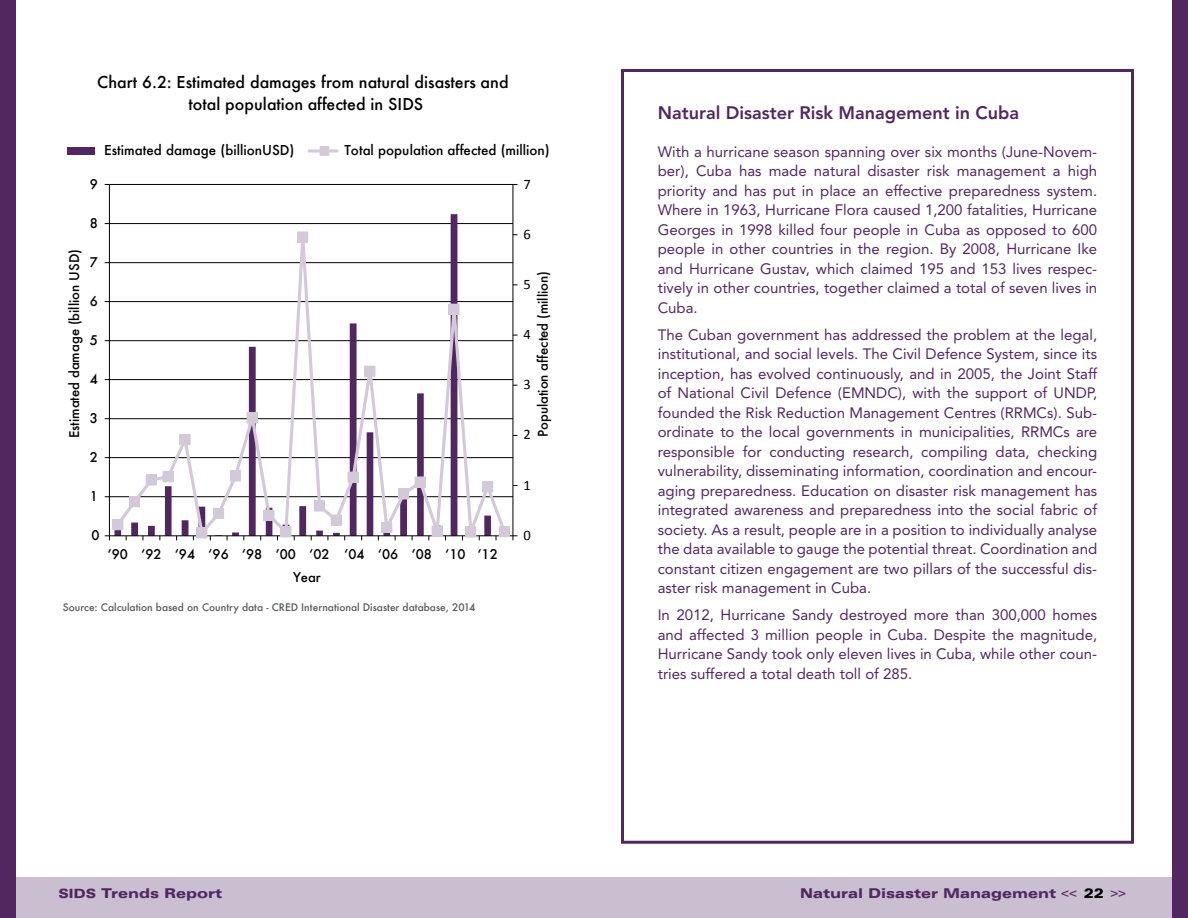
<style>
.page{position:relative;width:1188px;height:918px;background:#fff}
.page>*{position:absolute;margin:0;border:0;box-sizing:border-box;transform-origin:0 0}
.t1{font:800 18px "Avenir LT Std";color:#522761}
.t2{font:500 16.05px/22.8px "Futura";color:#010101;text-align:center}
.t3{font:15px/19.5px "Avenir LT Std";color:#522761;text-align:justify}
.t4{font:14.55px "Calibri";color:#010101}
.t5{font:900 expanded 13.5px "Univers LT Std";color:#522761}
.t6{font:500 13.35px "Futura";color:#010101}
.t7{font:500 13.05px "Futura";color:#010101}
.t8{font:500 10.2px "Futura";color:#58595b}
.s1{font-size:12.75px}
.s2{color:#009bda}
.s3{font-weight:400;font-stretch:normal}
.s4{color:#000}
</style>
<div class="page">
<div style="left:15px;top:878px;width:1159px;height:40px;background:#c9bfd1"></div>
<div style="left:0;top:0;width:16px;height:918px;background:#522761"></div>
<div style="left:1172px;top:0;width:16px;height:918px;background:#522761"></div>
<div style="left:621px;top:69px;width:513px;height:775px;border:3px solid #522761"></div>
<hr style="left:109px;top:184px;width:404px;height:1px;background:#000">
<hr style="left:109px;top:223px;width:404px;height:1px;background:#000">
<hr style="left:109px;top:262px;width:404px;height:1px;background:#000">
<hr style="left:109px;top:301px;width:404px;height:1px;background:#000">
<hr style="left:109px;top:340px;width:404px;height:1px;background:#000">
<hr style="left:109px;top:379px;width:404px;height:1px;background:#000">
<hr style="left:109px;top:418px;width:404px;height:1px;background:#000">
<hr style="left:109px;top:457px;width:404px;height:1px;background:#000">
<hr style="left:109px;top:496px;width:404px;height:1px;background:#000">
<hr style="left:513px;top:184px;width:1px;height:352px;background:#000">
<hr style="left:109px;top:184px;width:1px;height:352px;background:#000">
<hr style="left:109px;top:535px;width:404px;height:1px;background:#000">
<svg style="left:105px;top:535px;width:5px;height:5px"></svg>
<svg style="left:113px;top:214px;width:395px;height:327px"></svg>
<div style="left:113px;top:520px;width:10px;height:10px;background:#d4c9d8"></div>
<div style="left:112px;top:519px;width:11px;height:11px;border:1px solid #d4c9d8"></div>
<div style="left:129px;top:497px;width:11px;height:10px;background:#d4c9d8"></div>
<div style="left:129px;top:496px;width:11px;height:11px;border:1px solid #d4c9d8"></div>
<div style="left:146px;top:475px;width:10px;height:10px;background:#d4c9d8"></div>
<div style="left:146px;top:474px;width:11px;height:12px;border:1px solid #d4c9d8"></div>
<div style="left:163px;top:472px;width:10px;height:10px;background:#d4c9d8"></div>
<div style="left:162px;top:471px;width:12px;height:11px;border:1px solid #d4c9d8"></div>
<div style="left:180px;top:435px;width:10px;height:10px;background:#d4c9d8"></div>
<div style="left:179px;top:434px;width:12px;height:11px;border:1px solid #d4c9d8"></div>
<div style="left:197px;top:528px;width:10px;height:10px;background:#d4c9d8"></div>
<div style="left:196px;top:527px;width:11px;height:11px;border:1px solid #d4c9d8"></div>
<div style="left:213px;top:508px;width:11px;height:11px;background:#d4c9d8"></div>
<div style="left:230px;top:471px;width:10px;height:10px;background:#d4c9d8"></div>
<div style="left:230px;top:470px;width:11px;height:12px;border:1px solid #d4c9d8"></div>
<div style="left:247px;top:413px;width:10px;height:10px;background:#d4c9d8"></div>
<div style="left:247px;top:412px;width:11px;height:11px;border:1px solid #d4c9d8"></div>
<div style="left:264px;top:510px;width:10px;height:10px;background:#d4c9d8"></div>
<div style="left:263px;top:510px;width:12px;height:11px;border:1px solid #d4c9d8"></div>
<div style="left:281px;top:527px;width:10px;height:10px;background:#d4c9d8"></div>
<div style="left:280px;top:526px;width:11px;height:11px;border:1px solid #d4c9d8"></div>
<div style="left:298px;top:232px;width:10px;height:10px;background:#d4c9d8"></div>
<div style="left:297px;top:231px;width:11px;height:12px;border:1px solid #d4c9d8"></div>
<div style="left:314px;top:501px;width:10px;height:10px;background:#d4c9d8"></div>
<div style="left:314px;top:500px;width:11px;height:12px;border:1px solid #d4c9d8"></div>
<div style="left:331px;top:515px;width:10px;height:10px;background:#d4c9d8"></div>
<div style="left:331px;top:515px;width:11px;height:11px;border:1px solid #d4c9d8"></div>
<div style="left:348px;top:472px;width:10px;height:10px;background:#d4c9d8"></div>
<div style="left:347px;top:472px;width:12px;height:11px;border:1px solid #d4c9d8"></div>
<div style="left:365px;top:366px;width:10px;height:10px;background:#d4c9d8"></div>
<div style="left:364px;top:366px;width:11px;height:11px;border:1px solid #d4c9d8"></div>
<div style="left:382px;top:522px;width:10px;height:10px;background:#d4c9d8"></div>
<div style="left:381px;top:522px;width:11px;height:11px;border:1px solid #d4c9d8"></div>
<div style="left:398px;top:489px;width:11px;height:10px;background:#d4c9d8"></div>
<div style="left:398px;top:488px;width:11px;height:12px;border:1px solid #d4c9d8"></div>
<div style="left:415px;top:477px;width:10px;height:10px;background:#d4c9d8"></div>
<div style="left:415px;top:476px;width:11px;height:12px;border:1px solid #d4c9d8"></div>
<div style="left:432px;top:526px;width:10px;height:10px;background:#d4c9d8"></div>
<div style="left:432px;top:526px;width:11px;height:11px;border:1px solid #d4c9d8"></div>
<div style="left:449px;top:304px;width:10px;height:10px;background:#d4c9d8"></div>
<div style="left:448px;top:304px;width:12px;height:11px;border:1px solid #d4c9d8"></div>
<div style="left:466px;top:527px;width:10px;height:10px;background:#d4c9d8"></div>
<div style="left:465px;top:526px;width:11px;height:12px;border:1px solid #d4c9d8"></div>
<div style="left:483px;top:482px;width:10px;height:10px;background:#d4c9d8"></div>
<div style="left:482px;top:481px;width:11px;height:11px;border:1px solid #d4c9d8"></div>
<div style="left:499px;top:527px;width:10px;height:10px;background:#d4c9d8"></div>
<div style="left:499px;top:526px;width:11px;height:11px;border:1px solid #d4c9d8"></div>
<div style="left:67px;top:147px;width:28px;height:8px;background:#522761"></div>
<svg style="left:309px;top:149px;width:28px;height:4px"></svg>
<div style="left:320px;top:147px;width:9px;height:8px;background:#d4c9d8"></div>
<div style="left:320px;top:146px;width:9px;height:10px;border:1px solid #d4c9d8"></div>
<p class="t2" style="left:97px;top:70px;width:413px">Chart 6.2: Estimated damages from natural disasters and total population affected in SIDS</p>
<p class="t6" style="left:104px;top:141px;width:192px">Estimated damage (billionUSD)</p>
<p class="t6" style="left:344px;top:141px;width:207px">Total population affected (million)</p>
<p class="t7" style="left:90px;top:175px;width:10px">9</p>
<p class="t7" style="left:90px;top:214px;width:10px">8</p>
<p class="t7" style="left:65px;top:438px;width:191px;rotate:-90deg">Estimated damage (billion USD)</p>
<p class="t7" style="left:90px;top:253px;width:10px">7</p>
<p class="t7" style="left:90px;top:292px;width:10px">6</p>
<p class="t7" style="left:90px;top:331px;width:10px">5</p>
<p class="t7" style="left:90px;top:370px;width:10px">4</p>
<p class="t7" style="left:90px;top:409px;width:10px">3</p>
<p class="t7" style="left:90px;top:448px;width:10px">2</p>
<p class="t7" style="left:90px;top:487px;width:10px">1</p>
<p class="t7" style="left:91px;top:526px;width:10px">0</p>
<p class="t7" style="left:107px;top:545px;width:392px">ʻ90 ʻ92 ʻ94 ʻ96 ʻ98 ʻ00 ʻ02 ʻ04 ʻ06 ʻ08 ʻ10 ʻ12</p>
<p class="t7" style="left:293px;top:568px;width:29px">Year</p>
<p class="t8" style="left:63px;top:601px;width:414px">Source: Calculation based on Country data - CRED International Disaster database, 2014</p>
<p class="t4" style="left:523px;top:175px;width:9px">7</p>
<p class="t4" style="left:523px;top:225px;width:9px">6</p>
<p class="t7" style="left:534px;top:437px;width:168px;rotate:-90deg">Population affected (million)</p>
<p class="t4" style="left:523px;top:275px;width:9px">5</p>
<p class="t4" style="left:523px;top:325px;width:9px">4</p>
<p class="t4" style="left:523px;top:375px;width:9px">3</p>
<p class="t4" style="left:523px;top:426px;width:9px">2</p>
<p class="t4" style="left:523px;top:476px;width:9px">1</p>
<p class="t4" style="left:523px;top:526px;width:9px">0</p>
<p class="t1" style="left:658px;top:102px;width:363px">Natural Disaster Risk Management in Cuba</p>
<p class="t3" style="left:658px;top:142px;width:441px">With a hurricane season spanning over six months (June-Novem&shy;ber), Cuba has made natural disaster risk management a high priority and has put in place an effective preparedness system.<br>Where in 1963, Hurricane Flora caused 1,200 fatalities, Hurricane Georges in 1998 killed four people in Cuba as opposed to 600 people in other countries in the region. By 2008, Hurricane Ike and Hurricane Gustav, which claimed 195 and 153 lives respec&shy;tively in other countries, together claimed a total of seven lives in Cuba.</p>
<p class="t3" style="left:658px;top:325px;width:441px">The Cuban government has addressed the problem at the legal, institutional, and social levels. The Civil Defence System, since its inception, has evolved continuously, and in 2005, the Joint Staff of National Civil Defence (EMNDC), with the support of UNDP, founded the Risk Reduction Management Centres (RRMCs). Sub&shy;ordinate to the local governments in municipalities, RRMCs are responsible for conducting research, compiling data, checking vulnerability, disseminating information, coordination and encour&shy;aging preparedness. Education on disaster risk management has integrated awareness and preparedness into the social fabric of society. As a result, people are in a position to individually analyse the data available to gauge the potential threat. Coordination and constant citizen engagement are two pillars of the successful dis&shy;aster risk management in Cuba.</p>
<p class="t3" style="left:658px;top:606px;width:441px">In 2012, Hurricane Sandy destroyed more than 300,000 homes and affected 3 million people in Cuba. Despite the magnitude, Hurricane Sandy took only eleven lives in Cuba, while other coun&shy;tries suffered a total death toll of 285.</p>
<p class="t5" style="left:58px;top:886px;width:165px"><span class="s1">SIDS</span> Trends Report</p>
<p class="t5" style="left:800px;top:886px;width:260px">Natural Disaster M<span class="s2">Introduction</span></p>
<p class="t5" style="left:960px;top:886px;width:175px">anagement <span class="s3">&lt;</span><sup>&lt;&lt;</sup><span class="s4">2222</span><span class="s3">&gt;</span><sup>&gt;&gt;</sup></p>
</div>
